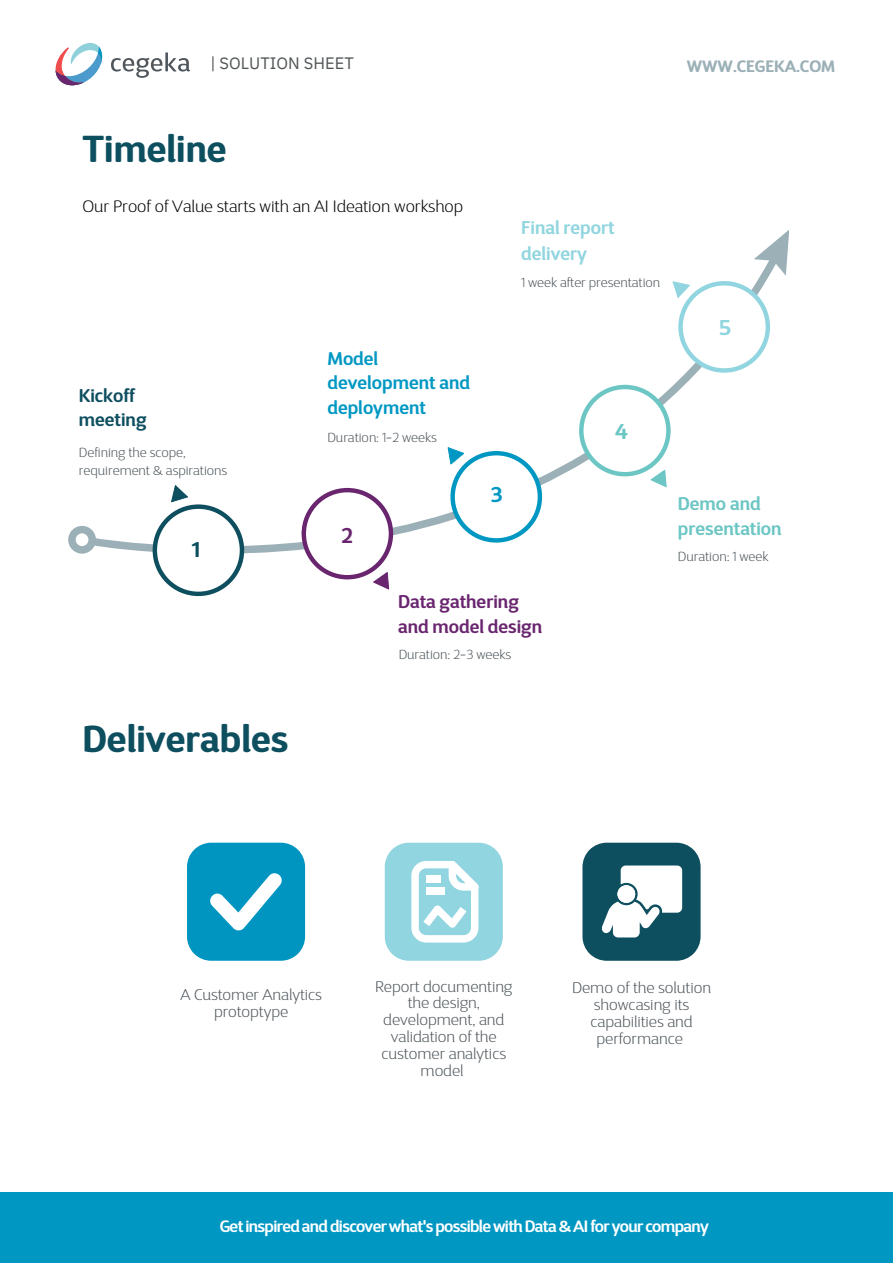
<style>
.page{position:relative;width:893px;height:1264px;background:#fff}
.page>*{position:absolute;margin:0;border:0;box-sizing:border-box;transform-origin:0 0}
.t1{font:700 37.5px "D Sari";color:#0d4e5f}
.t2{font:700 21.45px "D Sari";color:#0d4e5f}
.t3{font:700 21.45px "D Sari";color:#69266f}
.t4{font:700 21.45px "D Sari";color:#0098c3}
.t5{font:700 21.45px "D Sari";color:#6bc6c4}
.t6{font:700 21.45px "D Sari";color:#90d5df}
.t7{font:600 18.45px/24.8px "D Sari";color:#0098c3}
.t8{font:600 18.45px/24.8px "D Sari";color:#69266f}
.t9{font:600 18.45px/24.8px "D Sari";color:#6bc6c4}
.t10{font:600 18.45px "D Sari";color:#90d5df}
.t11{font:600 18.45px "D Sari";color:#0d4e5f}
.t12{font:600 18px "Martel Sans";letter-spacing:.01em;color:#fff}
.t13{font:600 16.5px "D Sari";letter-spacing:-.04em;color:#fff}
.t14{font:200 16.5px "D Sari";color:#000}
.t15{font:16.5px "IBM Plex Sans";letter-spacing:.005em;color:#505456}
.t16{font:700 16.5px "D Sari";color:#9bb0b7}
.t17{font:200 15.45px/16.8px "D Sari";color:#4d555b;text-align:center}
.t18{font:200 13.2px/17.5px "D Sari";color:#4d555b}
.t19{font:200 13.05px "D Sari";color:#4d555b}
</style>
<div class="page">
<svg style="left:111px;top:52px;width:79px;height:26px"></svg>
<svg style="left:55px;top:43px;width:47px;height:42px"></svg>
<div style="left:0;top:1192px;width:892px;height:70px;background:#0098c3"></div>
<svg style="left:68px;top:230px;width:721px;height:328px"></svg>
<div style="left:155px;top:506px;width:87px;height:88px;background:#fff;border-radius:50%"></div>
<div style="left:153px;top:504px;width:91px;height:92px;border:4px solid #0d4e5f;border-radius:50%"></div>
<div style="left:304px;top:490px;width:87px;height:87px;background:#fff;border-radius:50%"></div>
<div style="left:301px;top:488px;width:92px;height:91px;border:4px solid #69266f;border-radius:50%"></div>
<div style="left:452px;top:453px;width:88px;height:87px;background:#fff;border-radius:50%"></div>
<div style="left:450px;top:451px;width:92px;height:91px;border:4px solid #0097c3;border-radius:50%"></div>
<div style="left:581px;top:387px;width:87px;height:87px;background:#fff;border-radius:50%"></div>
<div style="left:579px;top:385px;width:91px;height:91px;border:4px solid #6bc6c4;border-radius:50%"></div>
<div style="left:680px;top:283px;width:87px;height:87px;background:#fff;border-radius:50%"></div>
<div style="left:678px;top:281px;width:92px;height:92px;border:4px solid #90d5df;border-radius:50%"></div>
<svg style="left:171px;top:484px;width:18px;height:18px"></svg>
<svg style="left:372px;top:571px;width:17px;height:19px"></svg>
<svg style="left:447px;top:446px;width:18px;height:19px"></svg>
<svg style="left:649px;top:469px;width:18px;height:19px"></svg>
<svg style="left:672px;top:281px;width:18px;height:17px"></svg>
<svg style="left:187px;top:842px;width:118px;height:118px;background:#23a3c8"></svg>
<svg style="left:385px;top:842px;width:118px;height:118px"></svg>
<svg style="left:582px;top:842px;width:118px;height:118px"></svg>
<p class="t15" style="left:210px;top:52px;width:145px">| SOLUTION SHEET</p>
<p class="t16" style="left:686px;top:60px;width:150px">WWW.CEGEKA.COM</p>
<p class="t1" style="left:82px;top:134px;width:146px">Timeline</p>
<p class="t14" style="left:82px;top:199px;width:382px">Our Proof of Value starts with an AI Ideation workshop</p>
<p class="t10" style="left:521px;top:220px;width:95px">Final report</p>
<p class="t10" style="left:521px;top:246px;width:67px">delivery</p>
<p class="t19" style="left:521px;top:277px;width:140px">1 week after presentation</p>
<p class="t11" style="left:79px;top:388px;width:58px">Kickoff</p>
<p class="t11" style="left:79px;top:412px;width:69px">meeting</p>
<p class="t18" style="left:79px;top:445px;width:150px">Defining the scope, requirement &amp; aspirations</p>
<p class="t2" style="left:192px;top:541px;width:10px">1</p>
<p class="t7" style="left:327px;top:348px;width:144px">Model development and deployment</p>
<p class="t19" style="left:327px;top:432px;width:111px">Duration: 1-2 weeks</p>
<p class="t3" style="left:341px;top:526px;width:13px">2</p>
<p class="t4" style="left:490px;top:485px;width:13px">3</p>
<p class="t5" style="left:615px;top:422px;width:14px">4</p>
<p class="t8" style="left:398px;top:591px;width:146px">Data gathering and model design</p>
<p class="t19" style="left:398px;top:649px;width:114px">Duration: 2-3 weeks</p>
<p class="t6" style="left:719px;top:318px;width:13px">5</p>
<p class="t9" style="left:677px;top:493px;width:105px">Demo and presentation</p>
<p class="t19" style="left:677px;top:551px;width:92px">Duration: 1 week</p>
<p class="t1" style="left:82px;top:723px;width:207px">Deliverables</p>
<p class="t17" style="left:180px;top:987px;width:143px">A Customer Analytics protoptype</p>
<p class="t17" style="left:375px;top:979px;width:139px">Report documenting the design, development, and validation of the customer analytics model</p>
<p class="t17" style="left:572px;top:980px;width:140px">Demo of the solution showcasing its capabilities and performance</p>
<p class="t13" style="left:220px;top:1219px;width:490px">Get inspired and discover what's possible with Data &amp; AI for your company</p>
<p class="t12" style="left:394px;top:1220px;width:333px">READ MORE ABOUT OUR SOLUTIONS</p>
</div>
